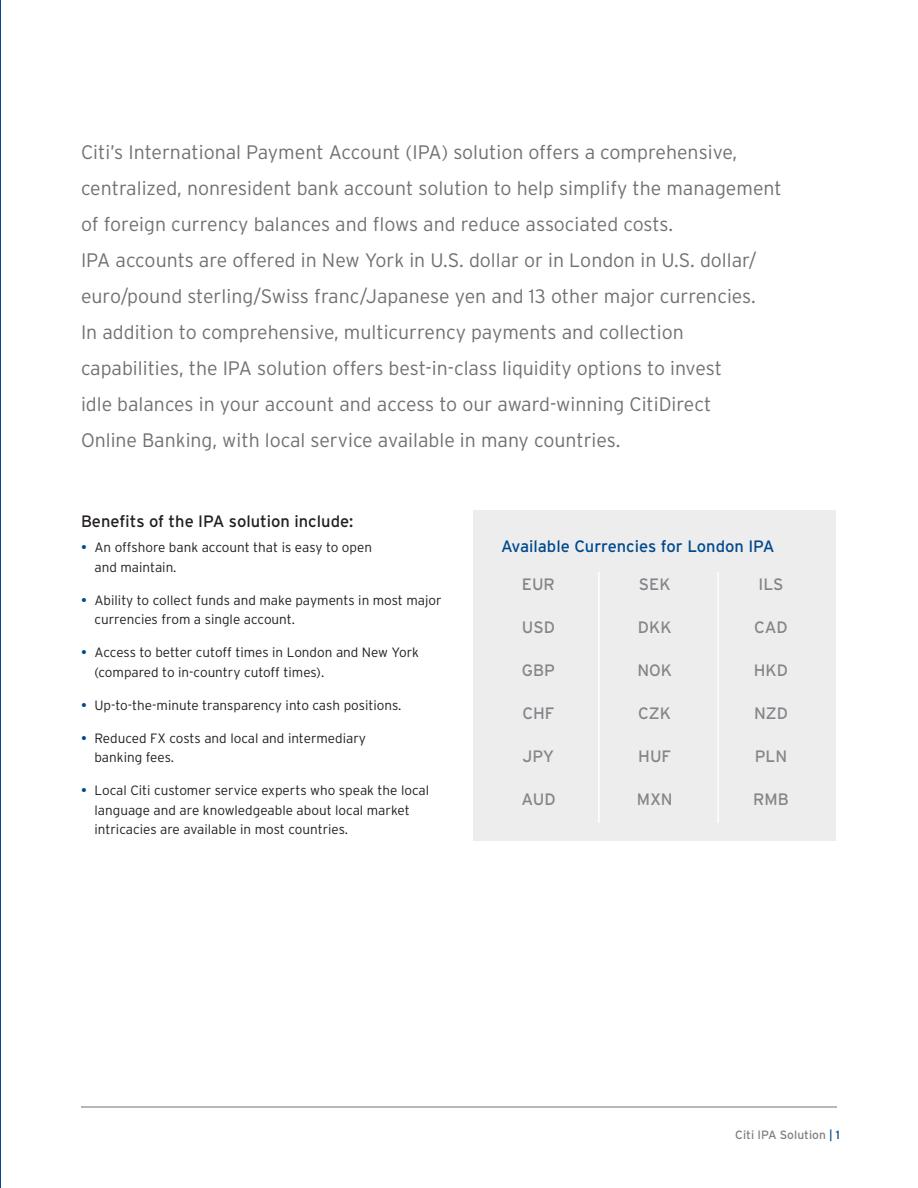
<style>
.page{position:relative;width:918px;height:1188px;background:#fff}
.page>*{position:absolute;margin:0;border:0;box-sizing:border-box;transform-origin:0 0}
.intro_copy{font:300 19.5px/36px "Interstate";color:#717074}
.Body_Subhead_blue{font:16.5px "Interstate";color:#848588}
.Body_Subhead_blue-2{font:16.5px "Interstate";color:#231f20}
.Body_Subhead_blue-3{font:16.5px "Interstate";color:#004a8d}
.Body_bullet{font:300 13.5px/19.5px "Interstate";color:#231f20}
.folio{font:12px "Interstate";color:#808083}
.s1{font-weight:400;color:#004a8d}
.s2{color:#004a8d}
</style>
<div class="page">
<hr style="left:81px;top:1107px;width:756px;height:1px;background:#717074">
<div style="left:473px;top:510px;width:363px;height:330px;background:#ededee"></div>
<hr style="left:598px;top:572px;width:2px;height:251px;background:#fff">
<hr style="left:717px;top:572px;width:2px;height:251px;background:#fff">
<hr style="left:0;top:0;width:1px;height:1188px;background:#004a8d">
<p class="intro_copy" style="left:81px;top:134px;width:702px">Citi’s International Payment Account (IPA) solution offers a comprehensive, centralized, nonresident bank account solution to help simplify the management of foreign currency balances and flows and reduce associated costs.<br>IPA accounts are offered in New York in U.S. dollar or in London in U.S. dollar/ euro/pound sterling/Swiss franc/Japanese yen and 13 other major currencies.<br>In addition to comprehensive, multicurrency payments and collection capabilities, the IPA solution offers best-in-class liquidity options to invest<br>idle balances in your account and access to our award-winning CitiDirect<br>Online Banking, with local service available in many countries.</p>
<p class="Body_Subhead_blue-2" style="left:81px;top:512px;width:274px">Benefits of the IPA solution include:</p>
<p class="Body_bullet" style="left:94px;top:538px;width:279px;text-indent:-14px"><span class="s1">•</span> An offshore bank account that is easy to open and maintain.</p>
<p class="Body_bullet" style="left:94px;top:590px;width:349px;text-indent:-14px"><span class="s1">•</span> Ability to collect funds and make payments in most major currencies from a single account.</p>
<p class="Body_bullet" style="left:94px;top:643px;width:326px;text-indent:-14px"><span class="s1">•</span> Access to better cutoff times in London and New York (compared to in-country cutoff times).</p>
<p class="Body_bullet" style="left:81px;top:695px;width:322px"><span class="s1">•</span> Up-to-the-minute transparency into cash positions.</p>
<p class="Body_bullet" style="left:94px;top:728px;width:273px;text-indent:-14px"><span class="s1">•</span> Reduced FX costs and local and intermediary banking fees.</p>
<p class="Body_bullet" style="left:94px;top:781px;width:336px;text-indent:-14px"><span class="s1">•</span> Local Citi customer service experts who speak the local language and are knowledgeable about local market intricacies are available in most countries.</p>
<p class="Body_Subhead_blue-3" style="left:501px;top:537px;width:275px">Available Currencies for London IPA</p>
<p class="Body_Subhead_blue" style="left:522px;top:575px;width:35px">EUR</p>
<p class="Body_Subhead_blue" style="left:522px;top:618px;width:35px">USD</p>
<p class="Body_Subhead_blue" style="left:522px;top:661px;width:35px">GBP</p>
<p class="Body_Subhead_blue" style="left:522px;top:704px;width:34px">CHF</p>
<p class="Body_Subhead_blue" style="left:523px;top:747px;width:33px">JPY</p>
<p class="Body_Subhead_blue" style="left:521px;top:790px;width:36px">AUD</p>
<p class="Body_Subhead_blue" style="left:639px;top:575px;width:33px">SEK</p>
<p class="Body_Subhead_blue" style="left:638px;top:618px;width:35px">DKK</p>
<p class="Body_Subhead_blue" style="left:637px;top:661px;width:36px">NOK</p>
<p class="Body_Subhead_blue" style="left:638px;top:704px;width:34px">CZK</p>
<p class="Body_Subhead_blue" style="left:638px;top:747px;width:34px">HUF</p>
<p class="Body_Subhead_blue" style="left:637px;top:790px;width:37px">MXN</p>
<p class="Body_Subhead_blue" style="left:758px;top:575px;width:27px">ILS</p>
<p class="Body_Subhead_blue" style="left:754px;top:618px;width:35px">CAD</p>
<p class="Body_Subhead_blue" style="left:754px;top:661px;width:36px">HKD</p>
<p class="Body_Subhead_blue" style="left:754px;top:704px;width:35px">NZD</p>
<p class="Body_Subhead_blue" style="left:755px;top:747px;width:34px">PLN</p>
<p class="Body_Subhead_blue" style="left:753px;top:790px;width:37px">RMB</p>
<p class="folio" style="left:735px;top:1128px;width:106px">Citi IPA Solution <span class="s2">| 1</span></p>
</div>
